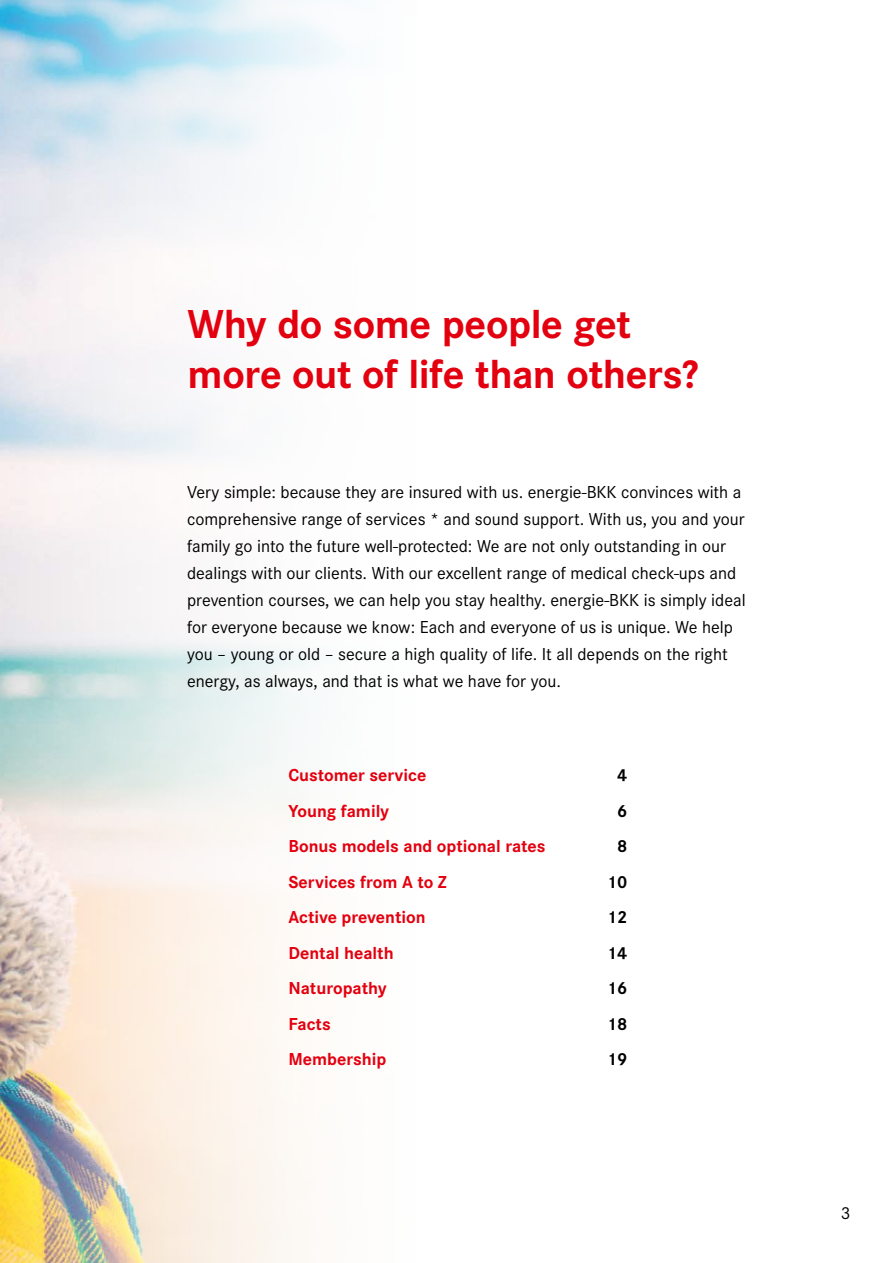
<style>
.page{position:relative;width:893px;height:1263px;background:#fff}
.page>*{position:absolute;margin:0;border:0;box-sizing:border-box;transform-origin:0 0}
.t1{font:700 42px/50.4px "Corporate S Pro";letter-spacing:-.01em;color:#e3000f}
.t2{font:18px/27px "Corporate S Pro";color:#000}
.t3{font:700 18px "Corporate S Pro";color:#e3000f}
.t4{font:700 18px "Corporate S Pro";color:#000}
</style>
<div class="page">
<svg style="left:0;top:0;width:344px;height:1263px"></svg>
<h1 class="t1" style="left:188px;top:295px;width:512px">Why do some people get more out of life than others?</h1>
<p class="t2" style="left:187px;top:477px;width:560px">Very simple: because they are insured with us. energie-BKK convinces with a comprehensive range of services * and sound support. With us, you and your family go into the future well-protected: We are not only outstanding in our dealings with our clients. With our excellent range of medical check-ups and prevention courses, we can help you stay healthy. energie-BKK is simply ideal for everyone because we know: Each and everyone of us is unique. We help you – young or old – secure a high quality of life. It all depends on the right energy, as always, and that is what we have for you.</p>
<p class="t3" style="left:288px;top:761px;width:140px">Customer service</p>
<p class="t4" style="left:617px;top:761px;width:12px">4</p>
<p class="t3" style="left:288px;top:796px;width:102px">Young family</p>
<p class="t4" style="left:617px;top:796px;width:12px">6</p>
<p class="t3" style="left:288px;top:832px;width:259px">Bonus models and optional rates</p>
<p class="t4" style="left:617px;top:832px;width:12px">8</p>
<p class="t3" style="left:288px;top:867px;width:160px">Services from A to Z</p>
<p class="t4" style="left:607px;top:867px;width:22px">10</p>
<p class="t3" style="left:288px;top:903px;width:139px">Active prevention</p>
<p class="t4" style="left:607px;top:903px;width:22px">12</p>
<p class="t3" style="left:288px;top:938px;width:107px">Dental health</p>
<p class="t4" style="left:607px;top:938px;width:22px">14</p>
<p class="t3" style="left:288px;top:974px;width:100px">Naturopathy</p>
<p class="t4" style="left:607px;top:974px;width:22px">16</p>
<p class="t3" style="left:288px;top:1009px;width:44px">Facts</p>
<p class="t4" style="left:607px;top:1009px;width:22px">18</p>
<p class="t3" style="left:288px;top:1045px;width:99px">Membership</p>
<p class="t4" style="left:607px;top:1045px;width:22px">19</p>
<p class="t2" style="left:841px;top:1198px;width:11px">3</p>
</div>
